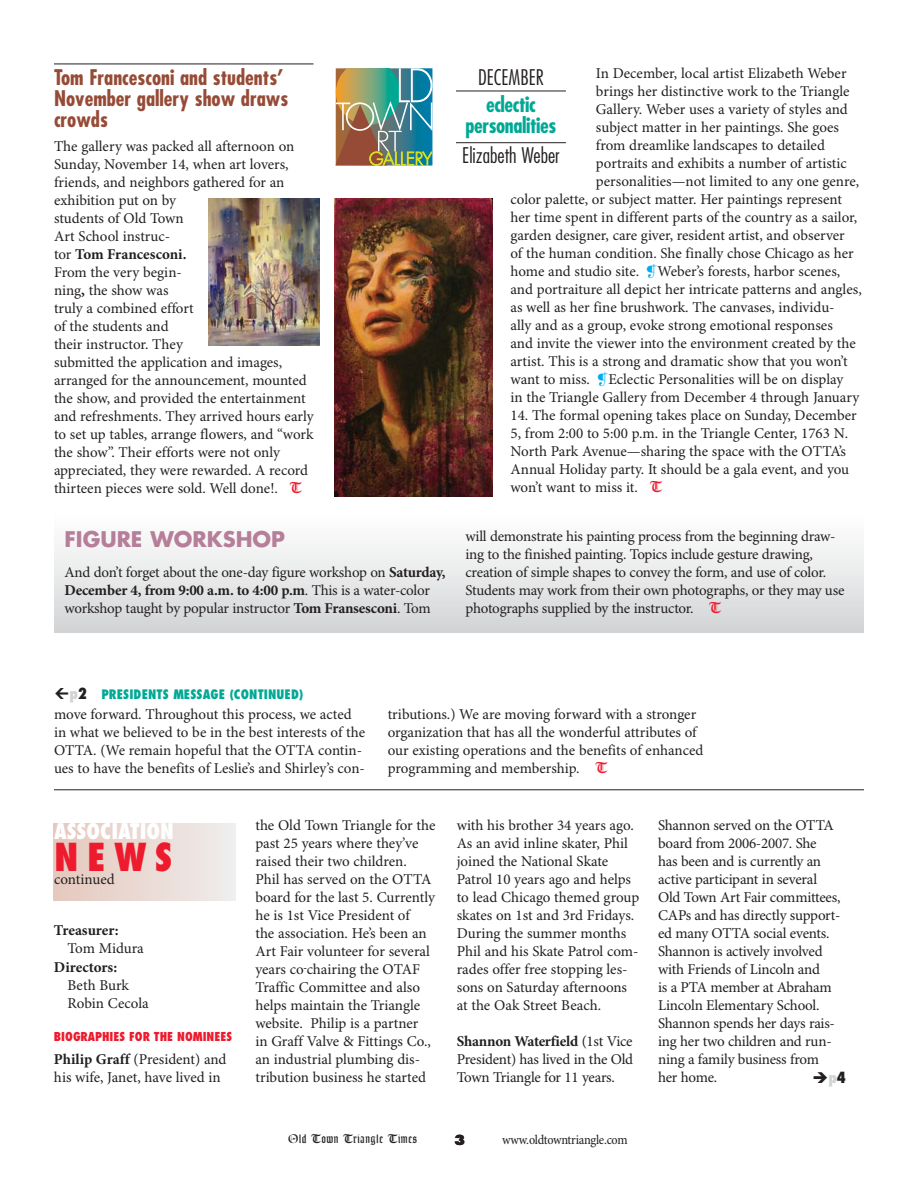
<style>
.page{position:relative;width:918px;height:1188px;background:#fff}
.page>*{position:absolute;margin:0;border:0;box-sizing:border-box;transform-origin:0 0}
.t1{font:800 condensed 37.5px "Futura Std";color:#ed1b2d}
.t2{font:700 condensed 21px/21px "Futura Std";color:#964b36}
.t3{font:300 condensed 21px "Futura Std";color:#231f20}
.t4{font:700 condensed 21px/21px "Futura Std";letter-spacing:-.02em;color:#00a995;text-align:center}
.t5{font:700 21px "Futura Std";color:#b67e99}
.t6{font:800 condensed 21px "Futura Std";color:#fff}
.t7{font:15px/18px "Minion Pro";letter-spacing:-.005em;color:#231f20}
.t8{font:700 15px "Minion Pro";letter-spacing:-.005em;color:#231f20}
.t9{font:800 condensed 15px "Futura Std";color:#d1d3d4}
.t10{font:condensed 13.5px "Minion Pro";letter-spacing:-.02em;color:#231f20}
.t11{font:800 13.5px "Futura Std";color:#231f20}
.t12{font:800 condensed 12.75px "Futura Std";letter-spacing:.01em;color:#00a995}
.t13{font:800 condensed 12px "Futura Std";color:#ed1b2d}
.t14{font:12px "Goudy Text MT Std";letter-spacing:.05em;color:#231f20}
.s1{font-weight:700}
.s2{font-family:"Goudy Text MT Std";color:#ed1b2d}
.s3{color:#00aeef}
.s4{font-size:15px;color:#d1d3d4}
.s5{font-size:15px;color:#231f20}
.s6{font-family:"Mesquite Std"}
.s7{color:#231f20}
</style>
<div class="page">
<div style="left:54px;top:823px;width:181px;height:78px;background:linear-gradient(to right,#e5c8bd,#efedec)"></div>
<div style="left:54px;top:512px;width:810px;height:121px;background:linear-gradient(to bottom,#fff,#d3d4d6)"></div>
<hr style="left:54px;top:64px;width:260px;height:1px;background:#231f20">
<svg style="left:335px;top:68px;width:98px;height:98px;background:#778f7c"></svg>
<hr style="left:456px;top:91px;width:110px;height:1px;background:#231f20">
<hr style="left:456px;top:142px;width:110px;height:1px;background:#231f20">
<img style="left:209px;top:198px;width:110px;height:148px">
<img style="left:335px;top:198px;width:157px;height:298px">
<hr style="left:54px;top:790px;width:810px;height:1px;background:#231f20">
<h2 class="t2" style="left:54px;top:68px;width:236px">Tom Francesconi and students’<br>November gallery show draws crowds</h2>
<p class="t7" style="left:54px;top:138px;width:261px">The gallery was packed all afternoon on<br>Sunday, November 14, when art lovers, friends, and neighbors gathered for an exhibition put on by<br>students of Old Town<br>Art School instruc-<br>tor <span class="s1">Tom Francesconi.<br></span>From the very begin-<br>ning<span class="s1">,</span> the show was<br>truly a combined effort<br>of the students and<br>their instructor. They<br>submitted the application and images, arranged for the announcement, mounted the show, and provided the entertainment and refreshments. They arrived hours early to set up tables, arrange flowers, and “work the show”. Their efforts were not only appreciated, they were rewarded. A record thirteen pieces were sold. Well done!. <span class="s2">T</span></p>
<h2 class="t5" style="left:64px;top:528px;width:222px">FIGURE WORKSHOP</h2>
<p class="t7" style="left:64px;top:565px;width:383px">And don’t forget about the one-day figure workshop on <span class="s1">Saturday,<br>December 4, from 9:00 a.m. to 4:00 p.m</span>. This is a water-color workshop taught by popular instructor <span class="s1">Tom Fransesconi</span>. Tom</p>
<p class="t7" style="left:596px;top:66px;width:252px">In December, local artist Elizabeth Weber</p>
<p class="t7" style="left:596px;top:84px;width:255px">brings her distinctive work to the Triangle</p>
<p class="t7" style="left:596px;top:102px;width:253px">Gallery. Weber uses a variety of styles and</p>
<p class="t7" style="left:596px;top:120px;width:245px">subject matter in her paintings. She goes</p>
<p class="t7" style="left:596px;top:138px;width:231px">from dreamlike landscapes to detailed</p>
<p class="t7" style="left:596px;top:156px;width:252px">portraits and exhibits a number of artistic</p>
<p class="t7" style="left:596px;top:174px;width:265px">personalities—not limited to any one genre,</p>
<p class="t7" style="left:510px;top:192px;width:333px">color palette, or subject matter. Her paintings represent</p>
<p class="t7" style="left:510px;top:210px;width:348px">her time spent in different parts of the country as a sailor,</p>
<p class="t7" style="left:510px;top:228px;width:336px">garden designer, care giver, resident artist, and observer</p>
<p class="t7" style="left:510px;top:246px;width:345px">of the human condition. She finally chose Chicago as her</p>
<p class="t7" style="left:510px;top:264px;width:331px">home and studio site. <span class="s3">❡</span>Weber’s forests, harbor scenes,</p>
<p class="t7" style="left:510px;top:282px;width:353px">and portraiture all depict her intricate patterns and angles,</p>
<p class="t7" style="left:510px;top:300px;width:326px">as well as her fine brushwork. The canvases, individu-</p>
<p class="t7" style="left:510px;top:318px;width:324px">ally and as a group, evoke strong emotional responses</p>
<p class="t7" style="left:510px;top:336px;width:347px">and invite the viewer into the environment created by the</p>
<p class="t7" style="left:510px;top:354px;width:339px">artist. This is a strong and dramatic show that you won’t</p>
<p class="t7" style="left:510px;top:372px;width:335px">want to miss. <span class="s3">❡</span>Eclectic Personalities will be on display</p>
<p class="t7" style="left:510px;top:390px;width:351px">in the Triangle Gallery from December 4 through January</p>
<p class="t7" style="left:510px;top:408px;width:348px">14. The formal opening takes place on Sunday, December 5, from 2:00 to 5:00 p.m. in the Triangle Center, 1763 N.<br>North Park Avenue—sharing the space with the OTTA’s Annual Holiday party. It should be a gala event, and you won’t want to miss it. <span class="s2">T</span></p>
<h2 class="t3" style="left:478px;top:65px;width:67px">DECEMBER</h2>
<h2 class="t4" style="left:466px;top:95px;width:92px">eclectic personalities</h2>
<h2 class="t3" style="left:462px;top:143px;width:99px">Elizabeth Weber</h2>
<p class="t7" style="left:466px;top:529px;width:380px">will demonstrate his painting process from the beginning draw&shy;ing to the finished painting. Topics include gesture drawing, creation of simple shapes to convey the form, and use of color.<br>Students may work from their own photographs, or they may use photographs supplied by the instructor. <span class="s2">T</span></p>
<p class="t12" style="left:69px;top:687px;width:235px"><span class="s4">p</span><span class="s5">2</span> PRESIDENTS MESSAGE (CONTINUED)</p>
<p class="t7" style="left:54px;top:706px;width:313px">move forward. Throughout this process, we acted in what we believed to be in the best interests of the OTTA. (We remain hopeful that the OTTA contin&shy;ues to have the benefits of Leslie’s and Shirley’s con-</p>
<p class="t7" style="left:388px;top:706px;width:317px">tributions.) We are moving forward with a stronger organization that has all the wonderful attributes of our existing operations and the benefits of enhanced programming and membership. <span class="s2">T</span></p>
<h2 class="t6" style="left:54px;top:820px;width:121px">ASSOCIATION</h2>
<h1 class="t1" style="left:54px;top:836px;width:120px">NEWS</h1>
<p class="t7" style="left:54px;top:872px;width:62px">continued</p>
<p class="t8" style="left:54px;top:924px;width:66px">Treasurer:</p>
<p class="t7" style="left:67px;top:940px;width:78px">Tom Midura</p>
<p class="t8" style="left:54px;top:962px;width:65px">Directors:</p>
<p class="t7" style="left:67px;top:978px;width:83px">Beth Burk<br>Robin Cecola</p>
<p class="t13" style="left:54px;top:1030px;width:180px">BIOGRAPHIES FOR THE NOMINEES</p>
<p class="t7" style="left:54px;top:1051px;width:174px"><span class="s1">Philip Graff</span> (President) and his wife, Janet, have lived in</p>
<p class="t7" style="left:255px;top:818px;width:182px">the Old Town Triangle for the past 25 years where they’ve raised their two children.<br>Phil has served on the OTTA board for the last 5. Currently he is 1st Vice President of<br>the association. He’s been an<br>Art Fair volunteer for several years co<span class="s6">‐</span>chairing the OTAF<br>Traffic Committee and also helps maintain the Triangle website. Philip is a partner<br>in Graff Valve &amp; Fittings Co., an industrial plumbing dis&shy;tribution business he started</p>
<p class="t7" style="left:457px;top:818px;width:184px">with his brother 34 years ago.<br>As an avid inline skater, Phil joined the National Skate<br>Patrol 10 years ago and helps to lead Chicago themed group skates on 1st and 3rd Fridays.<br>During the summer months<br>Phil and his Skate Patrol com&shy;rades offer free stopping les&shy;sons on Saturday afternoons at the Oak Street Beach.</p>
<p class="t7" style="left:457px;top:1034px;width:178px;text-align:justify"><span class="s1">Shannon Waterfield</span> (1st Vice President) has lived in the Old Town Triangle for 11 years.</p>
<p class="t14" style="left:288px;top:1133px;width:131px">Old Town Triangle Times</p>
<p class="t10" style="left:502px;top:1134px;width:127px">www.oldtowntriangle.com</p>
<p class="t11" style="left:454px;top:1133px;width:13px">3</p>
<p class="t7" style="left:658px;top:818px;width:184px">Shannon served on the OTTA board from 2006-2007. She<br>has been and is currently an active participant in several<br>Old Town Art Fair committees,<br>CAPs and has directly support&shy;ed many OTTA social events.<br>Shannon is actively involved with Friends of Lincoln and<br>is a PTA member at Abraham<br>Lincoln Elementary School.<br>Shannon spends her days rais&shy;ing her two children and run&shy;ning a family business from her home.</p>
<p class="t9" style="left:812px;top:1069px;width:35px"><span class="s7">➔</span>p<span class="s7">4</span></p>
</div>
